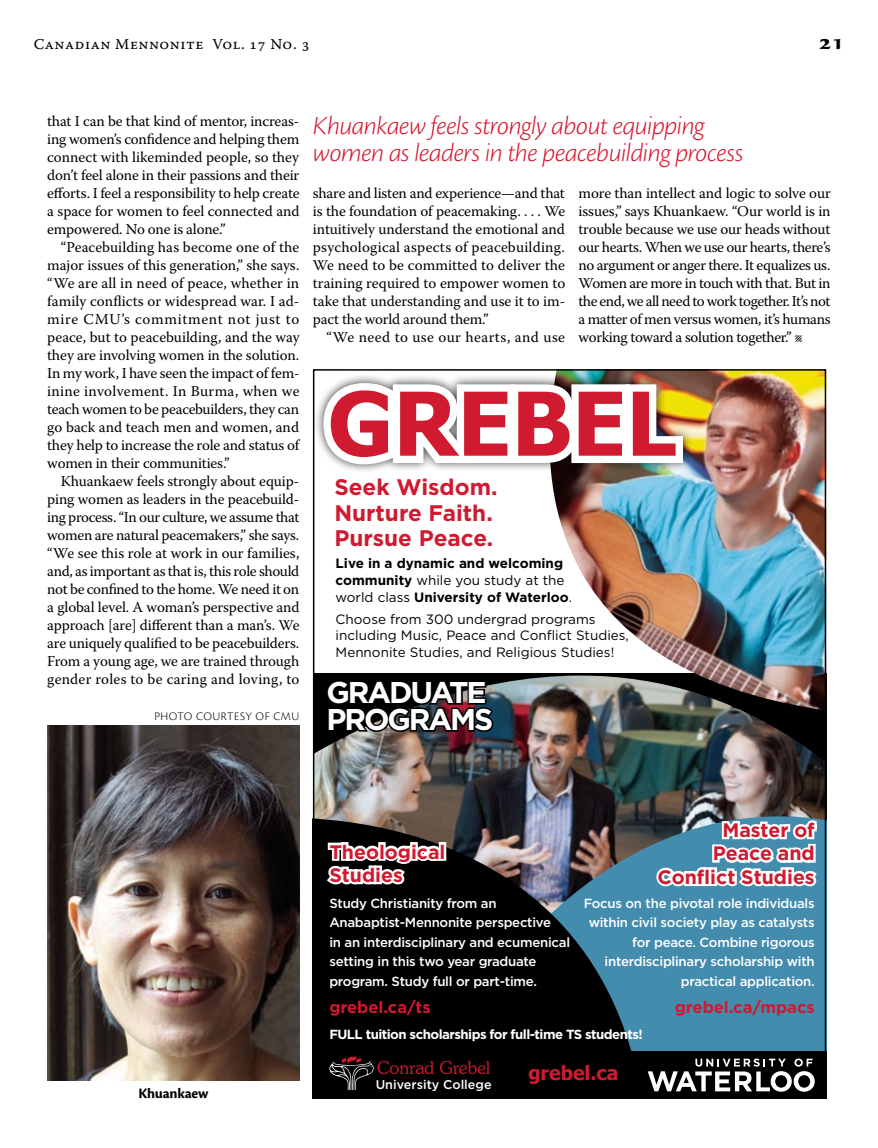
<style>
.page{position:relative;width:878px;height:1148px;background:#fff}
.page>*{position:absolute;margin:0;border:0;box-sizing:border-box;transform-origin:0 0}
.t1{font:700 88.05px "Tahoma";color:#cf1a30}
.t2{font:700 30px/27px "Gotham";letter-spacing:-.07em;color:#fff}
.t3{font:italic 300 27px/27px "Cronos Pro";letter-spacing:-.02em;color:#d7162f}
.t4{font:700 22.5px/25.5px "Gotham";color:#cf1a30}
.t5{font:700 21px "Sava Pro";color:#000}
.t6{font:700 19.5px/23.4px "Gotham";color:#cf1a30}
.t7{font:700 19.5px "Tahoma";color:#cf1a30}
.t8{font:300 17.85px "Souvenir IT Cby BT";color:#cf1a30}
.t9{font:700 16.5px "Gotham";color:#cf1a30}
.t10{font:15px/18px "Warnock Pro";letter-spacing:-.01em;color:#000;text-align:justify}
.t11{font:15px "Warnock Pro";letter-spacing:.03em;color:#000}
.t12{font:15px "Warnock Pro Capt";letter-spacing:.035em;color:#000}
.t13{font:700 15px "Cronos Pro";color:#000}
.t14{font:13.5px/16.8px "Gotham";color:#000}
.t15{font:700 13.5px/16.8px "Gotham";color:#000}
.t16{font:500 13.2px/19.5px "Gotham";letter-spacing:-.02em;color:#fff}
.t17{font:700 13.2px "Gotham";letter-spacing:-.04em;color:#fff}
.t18{font:500 12.6px "Gotham";color:#fff}
.t19{font:300 12px "Cronos Pro";letter-spacing:.055em;color:#000}
.s1{font-weight:400}
</style>
<div class="page">
<img style="left:47px;top:725px;width:252px;height:355px">
<img style="left:316px;top:675px;width:220px;height:105px">
<img style="left:472px;top:707px;width:351px;height:344px">
<div style="left:313px;top:1051px;width:513px;height:47px;background:#000"></div>
<img style="left:536px;top:372px;width:287px;height:338px">
<svg style="left:316px;top:780px;width:326px;height:311px;background:#21272c"></svg>
<svg style="left:647px;top:1058px;width:167px;height:33px"></svg>
<svg style="left:329px;top:1055px;width:44px;height:35px"></svg>
<svg style="left:316px;top:372px;width:374px;height:103px"></svg>
<div style="left:595px;top:406px;width:22px;height:9px;background:#fff"></div>
<div style="left:538px;top:430px;width:11px;height:9px;background:#fff"></div>
<div style="left:565px;top:410px;width:11px;height:11px;background:#fff"></div>
<div style="left:485px;top:429px;width:29px;height:9px;background:#fff"></div>
<div style="left:598px;top:430px;width:29px;height:8px;background:#fff"></div>
<div style="left:356px;top:409px;width:22px;height:8px;background:#fff"></div>
<svg style="left:324px;top:839px;width:119px;height:47px"></svg>
<svg style="left:654px;top:813px;width:165px;height:75px"></svg>
<svg style="left:325px;top:678px;width:170px;height:56px;background:#130f11"></svg>
<p class="t12" style="left:34px;top:35px;width:277px">Canadian Mennonite Vol. 17 No. 3</p>
<h3 class="t5" style="left:819px;top:28px;width:27px">21</h3>
<p class="t10" style="left:47px;top:112px;width:254px">that I can be that kind of mentor, increas&shy;ing women’s confidence and helping them connect with likeminded people, so they don’t feel alone in their passions and their efforts. I feel a responsibility to help create a space for women to feel connected and empowered. No one is alone.”</p>
<p class="t10" style="left:47px;top:238px;width:254px;text-indent:14px">“Peacebuilding has become one of the major issues of this generation,” she says. “We are all in need of peace, whether in family conflicts or widespread war. I ad&shy;mire CMU’s commitment not just to peace, but to peacebuilding, and the way they are involving women in the solution.<br>In my work, I have seen the impact of fem&shy;inine involvement. In Burma, when we teach women to be peacebuilders, they can go back and teach men and women, and they help to increase the role and status of women in their communities.”</p>
<p class="t10" style="left:47px;top:472px;width:254px;text-indent:14px">Khuankaew feels strongly about equip&shy;ping women as leaders in the peacebuild&shy;ing process. “In our culture, we assume that women are natural peacemakers,” she says. “We see this role at work in our families, and, as important as that is, this role should not be confined to the home. We need it on a global level. A woman’s perspective and approach [are] different than a man’s. We are uniquely qualified to be peacebuilders.<br>From a young age, we are trained through gender roles to be caring and loving, to</p>
<p class="t19" style="left:154px;top:709px;width:129px">PHOTO COURTESY OF CMU</p>
<h3 class="t3" style="left:313px;top:112px;width:432px">Khuankaew feels strongly about equipping women as leaders in the peacebuilding process</h3>
<p class="t10" style="left:313px;top:184px;width:254px">share and listen and experience—and that is the foundation of peacemaking. . . . We intuitively understand the emotional and psychological aspects of peacebuilding.<br>We need to be committed to deliver the training required to empower women to take that understanding and use it to im&shy;pact the world around them.”</p>
<p class="t11" style="left:326px;top:328px;width:240px">“We need to use our hearts, and use</p>
<p class="t10" style="left:578px;top:184px;width:254px">more than intellect and logic to solve our issues,” says Khuankaew. “Our world is in trouble because we use our heads without our hearts. When we use our hearts, there’s no argument or anger there. It equalizes us.<br>Women are more in touch with that. But in the end, we all need to work together. It’s not a matter of men versus women, it’s humans working toward a solution together.” l</p>
<h1 class="t1" style="left:328px;top:362px;width:350px">GREBEL</h1>
<h3 class="t4" style="left:334px;top:474px;width:164px">Seek Wisdom.<br>Nurture Faith.<br>Pursue Peace.</h3>
<p class="t15" style="left:335px;top:555px;width:238px">Live in a dynamic and welcoming community <span class="s1">while you study at the world class</span> University of Waterloo<span class="s1">.</span></p>
<p class="t14" style="left:335px;top:610px;width:295px">Choose from 300 undergrad programs including Music, Peace and Conflict Studies,<br>Mennonite Studies, and Religious Studies!</p>
<h2 class="t2" style="left:326px;top:678px;width:168px">GRADUATE<br>PROGRAMS</h2>
<p class="t13" style="left:138px;top:1085px;width:71px">Khuankaew</p>
<h3 class="t6" style="left:329px;top:839px;width:118px">Theological<br>Studies</h3>
<h3 class="t6" style="left:657px;top:818px;width:159px;text-align:right">Master of<br>Peace and<br>Conflict Studies</h3>
<p class="t16" style="left:329px;top:893px;width:242px">Study Christianity from an Anabaptist-Mennonite perspective<br>in an interdisciplinary and ecumenical setting in this two year graduate program. Study full or part-time.</p>
<p class="t9" style="left:329px;top:995px;width:103px">grebel.ca/ts</p>
<p class="t17" style="left:329px;top:1025px;width:315px">FULL tuition scholarships for full-time TS students!</p>
<p class="t16" style="left:583px;top:893px;width:232px;text-align:right">Focus on the pivotal role individuals within civil society play as catalysts for peace. Combine rigorous interdisciplinary scholarship with practical application.</p>
<p class="t9" style="left:674px;top:995px;width:141px">grebel.ca/mpacs</p>
<p class="t8" style="left:377px;top:1056px;width:115px">Conrad Grebel</p>
<h3 class="t7" style="left:528px;top:1059px;width:92px">grebel.ca</h3>
<p class="t18" style="left:376px;top:1076px;width:117px">University College</p>
</div>
